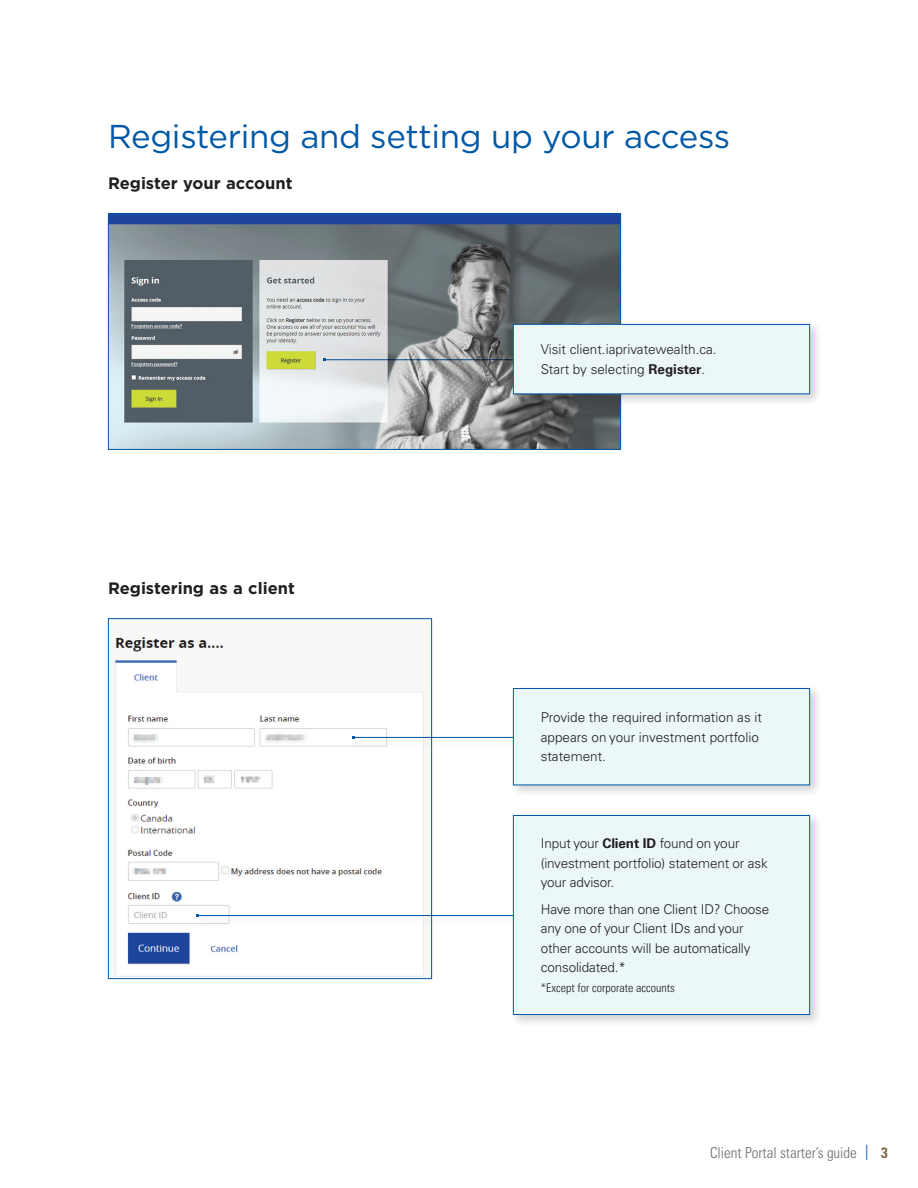
<style>
.page{position:relative;width:918px;height:1188px;background:#fff}
.page>*{position:absolute;margin:0;border:0;box-sizing:border-box;transform-origin:0 0}
.Texte_courant_bulle{font:33px "Gotham";letter-spacing:-.01em;color:#0158a6}
.Headings{font:700 16.5px "Gotham";color:#231f20}
.t1{font:300 condensed 15px "Univers LT Pro";color:#6c6d70}
.Texte_courant_bulle-2{font:300 13.5px/19.5px "Univers LT Pro 45";letter-spacing:-.01em;color:#231f20}
.t2{font:300 condensed 12px "Univers LT Pro";color:#231f20}
.s1{font-family:"Univers LT Pro 65";font-weight:700}
.s2{font-family:"Univers LT Pro 45";font-stretch:normal;color:#0158a6}
.s3{font-weight:700;color:#806c48}
</style>
<div class="page">
<img style="left:110px;top:215px;width:509px;height:233px">
<div style="left:108px;top:213px;width:513px;height:237px;border:1px solid #0158a6"></div>
<hr style="left:325px;top:359px;width:268px;height:1px;background:#0158a6">
<img style="left:113px;top:636px;width:311px;height:341px">
<div style="left:108px;top:618px;width:324px;height:361px;border:1px solid #0158a6"></div>
<div style="left:349px;top:733px;width:229px;height:18px;background:#231f20;opacity:.2"></div>
<hr style="left:353px;top:737px;width:214px;height:1px;background:#0158a6">
<div style="left:194px;top:912px;width:370px;height:17px;background:#fcfcfc"></div>
<hr style="left:198px;top:915px;width:355px;height:1px;background:#0158a6">
<div style="left:510px;top:321px;width:313px;height:86px;background:#231f20;opacity:.2"></div>
<div style="left:513px;top:324px;width:297px;height:70px;background:#ecf7fa"></div>
<div style="left:513px;top:324px;width:297px;height:70px;border:1px solid #0158a6"></div>
<div style="left:510px;top:685px;width:313px;height:113px;background:#231f20;opacity:.2"></div>
<div style="left:513px;top:688px;width:297px;height:97px;background:#ecf7fa"></div>
<div style="left:513px;top:688px;width:297px;height:97px;border:1px solid #0158a6"></div>
<div style="left:510px;top:812px;width:313px;height:215px;background:#231f20;opacity:.2"></div>
<div style="left:513px;top:815px;width:297px;height:200px;background:#ecf7fa"></div>
<div style="left:513px;top:815px;width:297px;height:200px;border:1px solid #0158a6"></div>
<p class="Texte_courant_bulle" style="left:108px;top:115px;width:624px">Registering and setting up your access</p>
<h1 class="Headings" style="left:108px;top:172px;width:186px">Register your account</h1>
<h1 class="Headings" style="left:108px;top:577px;width:188px">Registering as a client</h1>
<p class="Texte_courant_bulle-2" style="left:541px;top:339px;width:177px">Visit client.iaprivatewealth.ca.<br>Start by selecting <span class="s1">Register</span>.</p>
<p class="Texte_courant_bulle-2" style="left:541px;top:707px;width:223px">Provide the required information as it appears on your investment portfolio statement.</p>
<p class="Texte_courant_bulle-2" style="left:541px;top:833px;width:229px">Input your <span class="s1">Client ID</span> found on your (investment portfolio) statement or ask your advisor.</p>
<p class="Texte_courant_bulle-2" style="left:541px;top:899px;width:230px">Have more than one Client ID? Choose any one of your Client IDs and your other accounts will be automatically consolidated.*</p>
<p class="t2" style="left:541px;top:979px;width:135px">*Except for corporate accounts</p>
<p class="t1" style="left:710px;top:1142px;width:179px">Client Portal starter’s guide <span class="s2">|</span> <span class="s3">3</span></p>
</div>
